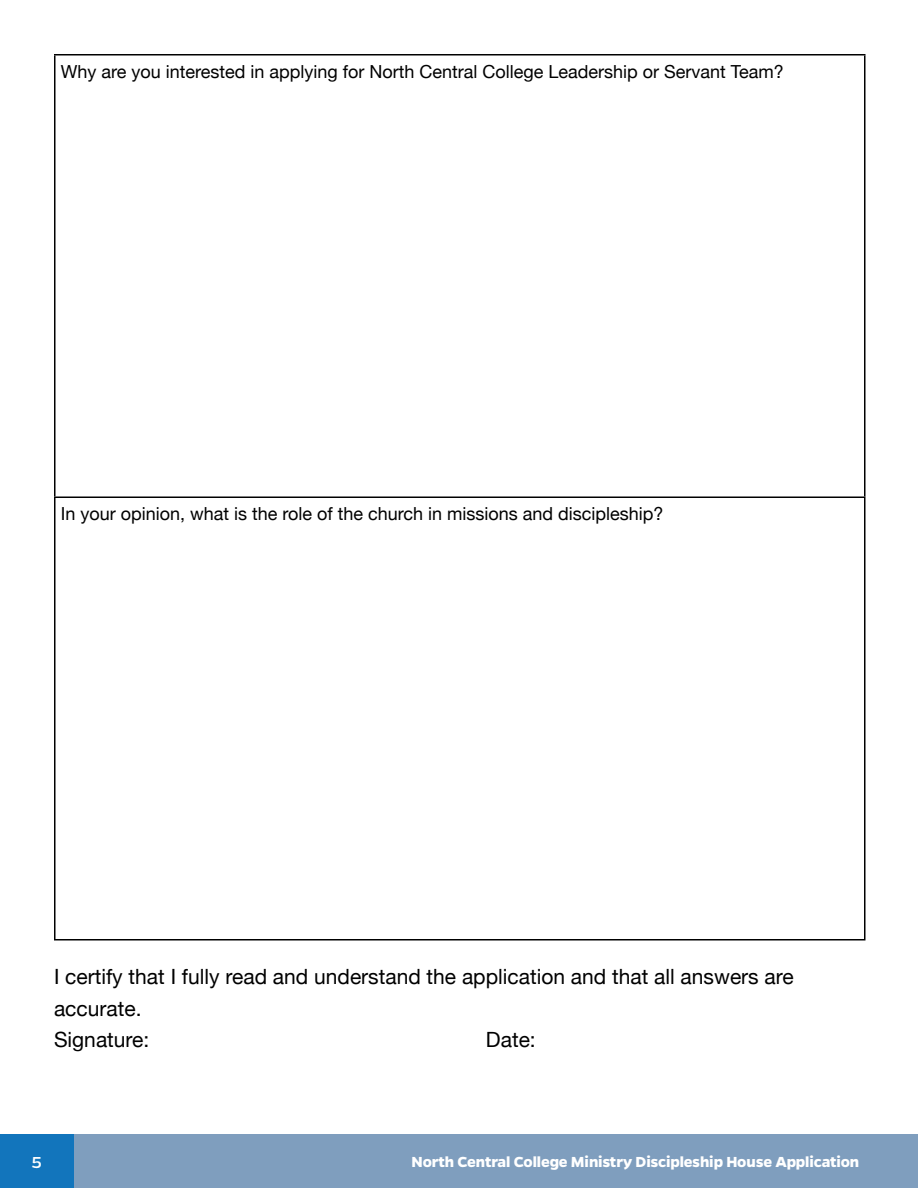
<style>
.page{position:relative;width:918px;height:1188px;background:#fff}
.page>*{position:absolute;margin:0;border:0;box-sizing:border-box;transform-origin:0 0}
.t1{font:21px/31.5px "Helvetica Neue";color:#000}
.t2{font:18px "Helvetica Neue";color:#000}
.t3{font:500 18px "Gentona";color:#fff}
.t4{font:700 16.5px "Gentona";letter-spacing:-.01em;color:#fff}
</style>
<div class="page">
<div style="left:0;top:1134px;width:918px;height:54px;background:#7f9ebe"></div>
<div style="left:0;top:1134px;width:74px;height:54px;background:#1275bc"></div>
<hr style="left:54px;top:54px;width:812px;height:2px;background:#000">
<hr style="left:54px;top:56px;width:2px;height:440px;background:#000">
<hr style="left:864px;top:56px;width:2px;height:440px;background:#000">
<hr style="left:54px;top:496px;width:812px;height:2px;background:#000">
<hr style="left:54px;top:498px;width:2px;height:441px;background:#000">
<hr style="left:864px;top:498px;width:2px;height:441px;background:#000">
<hr style="left:54px;top:939px;width:812px;height:1px;background:#000">
<p class="t2" style="left:61px;top:59px;width:725px">Why are you interested in applying for North Central College Leadership or Servant Team?</p>
<p class="t2" style="left:61px;top:501px;width:604px">In your opinion, what is the role of the church in missions and discipleship?</p>
<p class="t1" style="left:54px;top:962px;width:741px">I certify that I fully read and understand the application and that all answers are accurate.<br>Signature:</p>
<p class="t1" style="left:486px;top:1025px;width:51px">Date:</p>
<p class="t3" style="left:32px;top:1152px;width:11px">5</p>
<p class="t4" style="left:412px;top:1152px;width:449px">North Central College Ministry Discipleship House Application</p>
</div>
